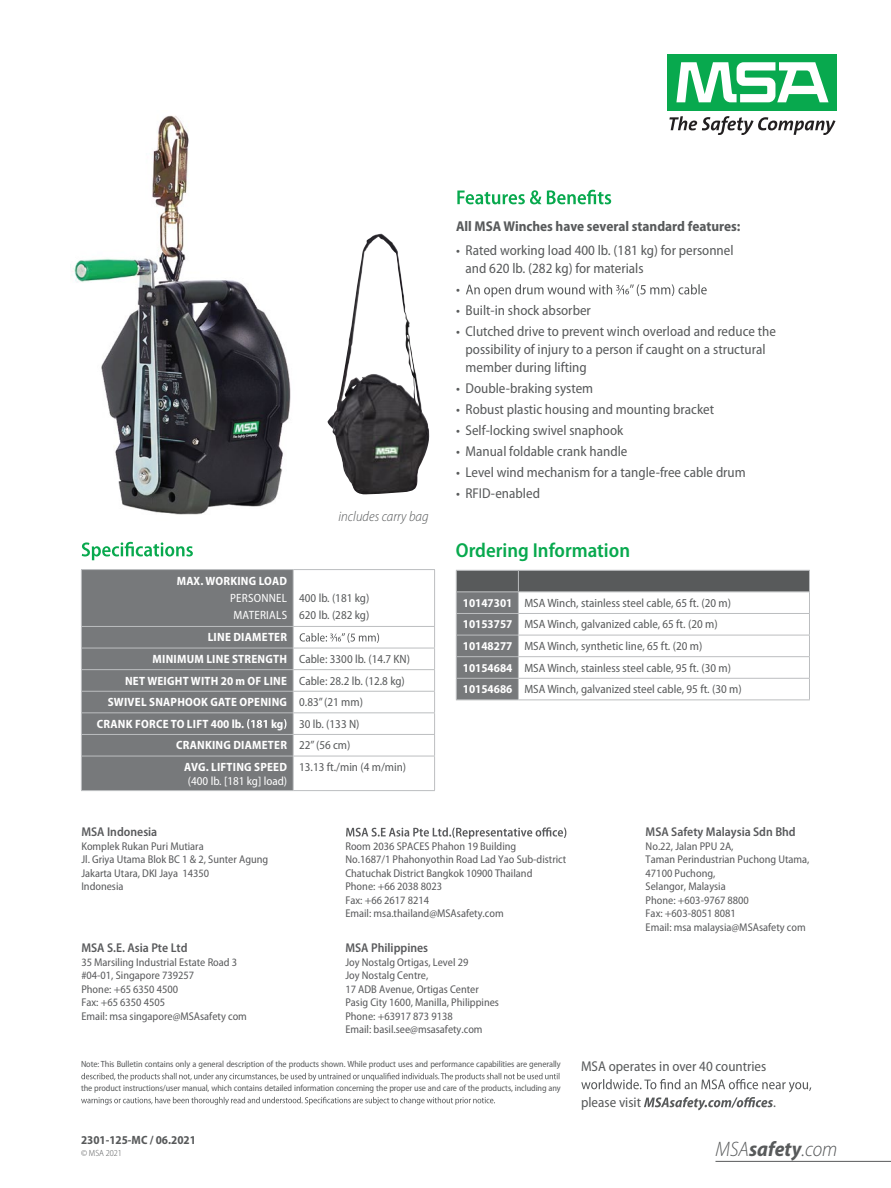
<style>
.page{position:relative;width:891px;height:1188px;background:#fff}
.page>*{position:absolute;margin:0;border:0;box-sizing:border-box;transform-origin:0 0}
.t1{font:italic 300 semi-condensed 21px "Myriad Pro";color:#585a5b}
.t2{font:600 semi-condensed 20.25px "Myriad Pro";color:#08a94e}
.t3{font:semi-condensed 14.25px/18px "Myriad Pro";color:#585a5b}
.t4{font:700 semi-condensed 14.25px "Myriad Pro";color:#585a5b}
.t5{font:italic 300 semi-condensed 14.25px "Myriad Pro";color:#585a5b}
.t6{font:600 semi-condensed 12.75px "Myriad Pro";color:#595a5c}
.t7{font:semi-condensed 12px/21.6px "Myriad Pro";color:#585a5b}
.t8{font:700 semi-condensed 12px "Myriad Pro";letter-spacing:.02em;color:#fff}
.t9{font:700 semi-condensed 12px "Myriad Pro";color:#585a5b}
.t10{font:semi-condensed 12px "Myriad Pro";color:#fff}
.t11{font:semi-condensed 12px/17.4px "Myriad Pro";letter-spacing:.02em;color:#fff}
.t12{font:semi-condensed 11.25px/13.5px "Myriad Pro";color:#595a5c}
.t13{font:semi-condensed 9px "Myriad Pro";letter-spacing:-.01em;color:#585a5b}
.t14{font:300 semi-condensed 9px "Myriad Pro";color:#585a5b}
.s1{font-weight:700;color:#fff}
.s2{font-weight:400;color:#585a5b}
.s3{font-weight:700}
</style>
<div class="page">
<img style="left:70px;top:115px;width:221px;height:400px">
<svg style="left:81px;top:1073px;width:478px;height:8px"></svg>
<svg style="left:81px;top:1097px;width:414px;height:8px"></svg>
<svg style="left:581px;top:1079px;width:230px;height:31px"></svg>
<div style="left:668px;top:54px;width:169px;height:57px;background:#08a94e"></div>
<svg style="left:676px;top:62px;width:153px;height:40px"></svg>
<svg style="left:669px;top:116px;width:167px;height:19px"></svg>
<svg style="left:457px;top:190px;width:154px;height:14px"></svg>
<svg style="left:466px;top:284px;width:241px;height:13px"></svg>
<svg style="left:82px;top:542px;width:111px;height:18px"></svg>
<div style="left:82px;top:570px;width:211px;height:220px;background:#77797b"></div>
<hr style="left:81px;top:569px;width:212px;height:1px;background:#bcbec0">
<hr style="left:81px;top:570px;width:1px;height:56px;background:#bcbec0">
<hr style="left:293px;top:569px;width:142px;height:1px;background:#bcbec0">
<hr style="left:81px;top:626px;width:212px;height:1px;background:#bcbec0">
<hr style="left:81px;top:648px;width:212px;height:1px;background:#bcbec0">
<hr style="left:81px;top:669px;width:212px;height:1px;background:#bcbec0">
<hr style="left:81px;top:691px;width:212px;height:1px;background:#bcbec0">
<hr style="left:81px;top:712px;width:212px;height:1px;background:#bcbec0">
<hr style="left:81px;top:734px;width:212px;height:1px;background:#bcbec0">
<svg style="left:81px;top:627px;width:1px;height:129px"></svg>
<hr style="left:81px;top:756px;width:212px;height:1px;background:#bcbec0">
<hr style="left:81px;top:756px;width:1px;height:34px;background:#bcbec0">
<hr style="left:81px;top:790px;width:212px;height:1px;background:#bcbec0">
<svg style="left:293px;top:570px;width:142px;height:221px"></svg>
<svg style="left:247px;top:719px;width:20px;height:10px"></svg>
<svg style="left:284px;top:719px;width:2px;height:10px"></svg>
<svg style="left:456px;top:570px;width:354px;height:130px"></svg>
<hr style="left:456px;top:700px;width:62px;height:1px;background:#bcbec0">
<hr style="left:518px;top:700px;width:292px;height:1px;background:#bcbec0">
<img style="left:327px;top:234px;width:103px;height:261px">
<svg style="left:346px;top:827px;width:220px;height:12px"></svg>
<hr style="left:716px;top:1161px;width:175px;height:1px;background:#58595b">
<p class="t5" style="left:339px;top:508px;width:92px">includes carry bag</p>
<p class="t8" style="left:177px;top:573px;width:112px">MAX. WORKING LOAD</p>
<p class="t11" style="left:230px;top:589px;width:59px">PERSONNEL<br>MATERIALS</p>
<p class="t7" style="left:299px;top:589px;width:72px;line-height:17.4px">400 lb. (181 kg)<br>620 lb. (282 kg)</p>
<p class="t8" style="left:208px;top:630px;width:81px">LINE DIAMETER</p>
<p class="t7" style="left:153px;top:648px;width:259px"><span class="s1">MINIMUM LINE STRENGTH</span> Cable: 3300 lb. (14.7 KN)</p>
<p class="t8" style="left:125px;top:673px;width:281px">NET WEIGHT WITH 20 m OF LINE <span class="s2">Cable: 28.2 lb. (12.8 kg)</span></p>
<p class="t8" style="left:108px;top:694px;width:257px">SWIVEL SNAPHOOK GATE OPENING <span class="s2">0.83” (21 mm)</span></p>
<p class="t8" style="left:97px;top:716px;width:149px">CRANK FORCE TO LIFT 400 lb.</p>
<p class="t8" style="left:271px;top:716px;width:14px">kg</p>
<p class="t7" style="left:299px;top:713px;width:62px">30 lb. (133 N)</p>
<p class="t8" style="left:176px;top:738px;width:176px">CRANKING DIAMETER <span class="s2">22” (56 cm)</span></p>
<p class="t8" style="left:184px;top:759px;width:104px">AVG. LIFTING SPEED</p>
<p class="t10" style="left:188px;top:774px;width:101px">(400 lb. [181 kg] load)</p>
<p class="t7" style="left:299px;top:756px;width:109px">13.13 ft./min (4 m/min)</p>
<p class="t4" style="left:456px;top:217px;width:286px">All MSA Winches have several standard features:</p>
<p class="t3" style="left:466px;top:241px;width:270px;text-indent:-10px">• Rated working load 400 lb. (181 kg) for personnel and 620 lb. (282 kg) for materials</p>
<p class="t3" style="left:456px;top:280px;width:5px">•</p>
<p class="t3" style="left:456px;top:301px;width:136px">• Built-in shock absorber</p>
<p class="t3" style="left:466px;top:322px;width:312px;text-indent:-10px">• Clutched drive to prevent winch overload and reduce the possibility of injury to a person if caught on a structural member during lifting</p>
<p class="t3" style="left:456px;top:379px;width:139px">• Double-braking system</p>
<p class="t3" style="left:456px;top:400px;width:260px">• Robust plastic housing and mounting bracket</p>
<p class="t3" style="left:456px;top:421px;width:169px">• Self-locking swivel snaphook</p>
<p class="t3" style="left:456px;top:442px;width:173px">• Manual foldable crank handle</p>
<p class="t3" style="left:456px;top:463px;width:291px">• Level wind mechanism for a tangle-free cable drum</p>
<p class="t3" style="left:456px;top:485px;width:85px">• RFID-enabled</p>
<h2 class="t2" style="left:456px;top:538px;width:176px">Ordering Information</h2>
<p class="t7" style="left:463px;top:592px;width:280px"><span class="s1">10147301</span> MSA Winch, stainless steel cable, 65 ft. (20 m)<br><span class="s1">10153757</span> MSA Winch, galvanized cable, 65 ft. (20 m)<br><span class="s1">10148277</span> MSA Winch, synthetic line, 65 ft. (20 m)<br><span class="s1">10154684</span> MSA Winch, stainless steel cable, 95 ft. (30 m)<br><span class="s1">10154686</span> MSA Winch, galvanized steel cable, 95 ft. (30 m)</p>
<p class="t6" style="left:81px;top:824px;width:77px">MSA Indonesia</p>
<p class="t12" style="left:81px;top:839px;width:188px">Komplek Rukan Puri Mutiara<br>Jl. Griya Utama Blok BC 1 &amp; 2, Sunter Agung<br>Jakarta Utara, DKI Jaya 14350<br>Indonesia</p>
<p class="t12" style="left:345px;top:839px;width:222px">Room 2036 SPACES Phahon 19 Building<br>No.1687/1 Phahonyothin Road Lad Yao Sub-district Chatuchak District Bangkok 10900 Thailand<br>Phone: +66 2038 8023<br>Fax: +66 2617 8214<br>Email: msa.thailand@MSAsafety.com</p>
<p class="t6" style="left:81px;top:940px;width:108px">MSA S.E. Asia Pte Ltd</p>
<p class="t12" style="left:81px;top:955px;width:167px">35 Marsiling Industrial Estate Road 3 #04-01, Singapore 739257<br>Phone: +65 6350 4500<br>Fax: +65 6350 4505<br>Email: msa singapore@MSAsafety com</p>
<p class="t6" style="left:345px;top:940px;width:84px">MSA Philippines</p>
<p class="t12" style="left:345px;top:955px;width:155px">Joy Nostalg Ortigas, Level 29<br>Joy Nostalg Centre,<br>17 ADB Avenue, Ortigas Center<br>Pasig City 1600, Manilla, Philippines<br>Phone: +63917 873 9138<br>Email: basil.see@msasafety.com</p>
<p class="t13" style="left:81px;top:1059px;width:481px">Note: This Bulletin contains only a general description of the products shown. While product uses and performance capabilities are generally</p>
<p class="t13" style="left:81px;top:1083px;width:481px">the product instructions/user manual, which contains detailed information concerning the proper use and care of the products, including any</p>
<p class="t9" style="left:81px;top:1132px;width:116px">2301-125-MC / 06.2021</p>
<p class="t14" style="left:81px;top:1148px;width:42px">© MSA 2021</p>
<p class="t6" style="left:646px;top:824px;width:152px">MSA Safety Malaysia Sdn Bhd</p>
<p class="t12" style="left:646px;top:839px;width:165px">No.22, Jalan PPU 2A,<br>Taman Perindustrian Puchong Utama,<br>47100 Puchong,<br>Selangor, Malaysia<br>Phone: +603-9767 8800<br>Fax: +603-8051 8081<br>Email: msa malaysia@MSAsafety com</p>
<p class="t3" style="left:581px;top:1057px;width:187px">MSA operates in over 40 countries</p>
<p class="t3" style="left:581px;top:1093px;width:62px">please visit</p>
<p class="t3" style="left:773px;top:1093px;width:4px">.</p>
<h1 class="t1" style="left:716px;top:1136px;width:123px">MSA<span class="s3">safety</span>.com</h1>
</div>
